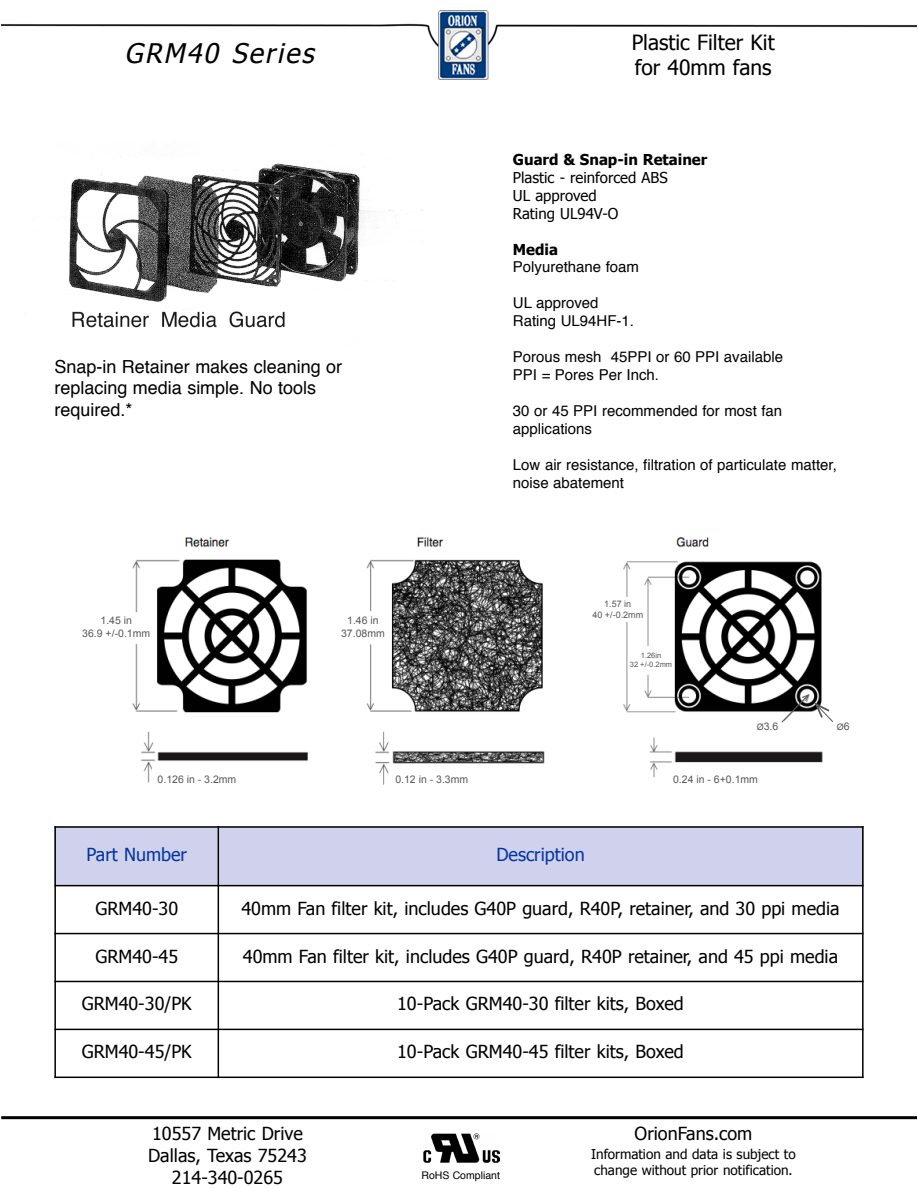
<style>
.page{position:relative;width:918px;height:1188px;background:#fff}
.page>*{position:absolute;margin:0;border:0;box-sizing:border-box;transform-origin:0 0}
.t1{font:italic 27px "Tahoma";color:#000}
.t2{font:21px/25.2px "Tahoma";color:#000}
.t3{font:18px/21.6px "Tahoma";color:#000;text-align:center}
.t4{font:18px/21.6px "Helvetica";color:#000}
.t5{font:18px "Tahoma";color:#0036a0}
.t6{font:15px/18px "Helvetica";color:#000}
.t7{font:15px/18px "Tahoma";color:#000}
.t8{font:700 15px "Tahoma";color:#000}
.t9{font:13.5px/16.2px "Tahoma";color:#000}
.t10{font:10.5px/12.6px "Arial";color:#58585b;text-align:center}
.t11{font:10.5px "Helvetica";color:#000}
.t12{font:9px/10.8px "Arial";color:#58585b;text-align:center}
.t13{font:7.5px/9px "Arial";color:#58585b;text-align:center}
.s1{font-size:9px}
.s2{font-size:10.5px}
</style>
<div class="page">
<img style="left:25px;top:156px;width:398px;height:172px">
<img style="left:1px;top:10px;width:916px;height:70px">
<img style="left:132px;top:537px;width:691px;height:248px">
<div style="left:54px;top:826px;width:164px;height:60px;background:#d0d1ed"></div>
<div style="left:218px;top:826px;width:646px;height:60px;background:#d0d1ed"></div>
<hr style="left:54px;top:826px;width:2px;height:252px;background:#000">
<hr style="left:218px;top:826px;width:1px;height:252px;background:#000">
<hr style="left:862px;top:826px;width:2px;height:252px;background:#000">
<hr style="left:54px;top:826px;width:810px;height:2px;background:#000">
<hr style="left:54px;top:885px;width:810px;height:1px;background:#000">
<hr style="left:54px;top:933px;width:810px;height:1px;background:#000">
<hr style="left:54px;top:981px;width:810px;height:1px;background:#000">
<hr style="left:54px;top:1029px;width:810px;height:1px;background:#000">
<hr style="left:54px;top:1077px;width:810px;height:1px;background:#000">
<hr style="left:1px;top:1116px;width:916px;height:3px;background:#000">
<svg style="left:433px;top:1133px;width:45px;height:1px"></svg>
<img style="left:424px;top:1134px;width:75px;height:29px">
<div style="left:78px;top:616px;width:74px;height:25px;background:#fff"></div>
<div style="left:314px;top:616px;width:74px;height:25px;background:#fff"></div>
<div style="left:152px;top:768px;width:102px;height:23px;background:#fff"></div>
<div style="left:390px;top:768px;width:101px;height:23px;background:#fff"></div>
<div style="left:668px;top:768px;width:101px;height:23px;background:#fff"></div>
<div style="left:674px;top:722px;width:165px;height:16px;background:#fff"></div>
<div style="left:628px;top:647px;width:45px;height:24px;background:#fff"></div>
<div style="left:603px;top:597px;width:42px;height:24px;background:#fff"></div>
<svg style="left:781px;top:694px;width:53px;height:29px"></svg>
<h1 class="t1" style="left:125px;top:35px;width:197px">GRM40 Series</h1>
<p class="t4" style="left:54px;top:356px;width:289px">Snap-in Retainer makes cleaning or replacing media simple. No tools required.*</p>
<p class="t10" style="left:82px;top:614px;width:69px">1.45 in<br>36.9 +/-0.1mm</p>
<p class="t10" style="left:341px;top:614px;width:45px">1.46 in<br>37.08mm</p>
<p class="t2" style="left:632px;top:28px;width:144px">Plastic Filter Kit for 40mm fans</p>
<p class="t8" style="left:513px;top:149px;width:196px">Guard &amp; Snap-in Retainer</p>
<p class="t7" style="left:513px;top:168px;width:156px">Plastic - reinforced ABS<br>UL approved<br>Rating UL94V-O</p>
<p class="t8" style="left:513px;top:239px;width:47px">Media</p>
<p class="t6" style="left:513px;top:258px;width:128px">Polyurethane foam</p>
<p class="t6" style="left:513px;top:294px;width:123px">UL approved<br>Rating UL94HF-1.</p>
<p class="t6" style="left:513px;top:348px;width:272px">Porous mesh 45PPI or 60 PPI available<br>PPI = Pores Per Inch.</p>
<p class="t6" style="left:513px;top:402px;width:271px">30 or 45 PPI recommended for most fan applications</p>
<p class="t6" style="left:513px;top:456px;width:325px">Low air resistance, filtration of particulate matter, noise abatement</p>
<p class="t12" style="left:592px;top:599px;width:52px">1.57 in<br>40 +/-0.2mm</p>
<p class="t13" style="left:630px;top:651px;width:44px">1.26in<br>32 +/-0.2mm</p>
<p class="t10" style="left:757px;top:720px;width:23px"><span class="s1">Ø</span>3.6</p>
<p class="t12" style="left:837px;top:721px;width:14px">Ø<span class="s2">6</span></p>
<p class="t10" style="left:158px;top:773px;width:80px">0.126 in - 3.2mm</p>
<p class="t10" style="left:395px;top:773px;width:74px">0.12 in - 3.3mm</p>
<p class="t10" style="left:673px;top:773px;width:86px">0.24 in - 6+0.1mm</p>
<p class="t5" style="left:86px;top:843px;width:102px">Part Number</p>
<p class="t5" style="left:496px;top:843px;width:90px">Description</p>
<p class="t3" style="left:95px;top:896px;width:84px">GRM40-30</p>
<p class="t3" style="left:241px;top:896px;width:600px">40mm Fan filter kit, includes G40P guard, R40P, retainer, and 30 ppi media</p>
<p class="t3" style="left:95px;top:944px;width:84px">GRM40-45</p>
<p class="t3" style="left:243px;top:944px;width:597px">40mm Fan filter kit, includes G40P guard, R40P retainer, and 45 ppi media</p>
<p class="t3" style="left:82px;top:992px;width:112px">GRM40-30/PK</p>
<p class="t3" style="left:397px;top:992px;width:288px">10-Pack GRM40-30 filter kits, Boxed</p>
<p class="t3" style="left:82px;top:1040px;width:112px">GRM40-45/PK</p>
<p class="t3" style="left:397px;top:1040px;width:288px">10-Pack GRM40-45 filter kits, Boxed</p>
<p class="t3" style="left:148px;top:1122px;width:160px">10557 Metric Drive<br>Dallas, Texas 75243<br>214-340-0265</p>
<p class="t3" style="left:635px;top:1122px;width:119px">OrionFans.com</p>
<p class="t9" style="left:591px;top:1145px;width:206px">Information and data is subject to change without prior notification.</p>
<p class="t11" style="left:422px;top:1167px;width:80px">RoHS Compliant</p>
</div>
